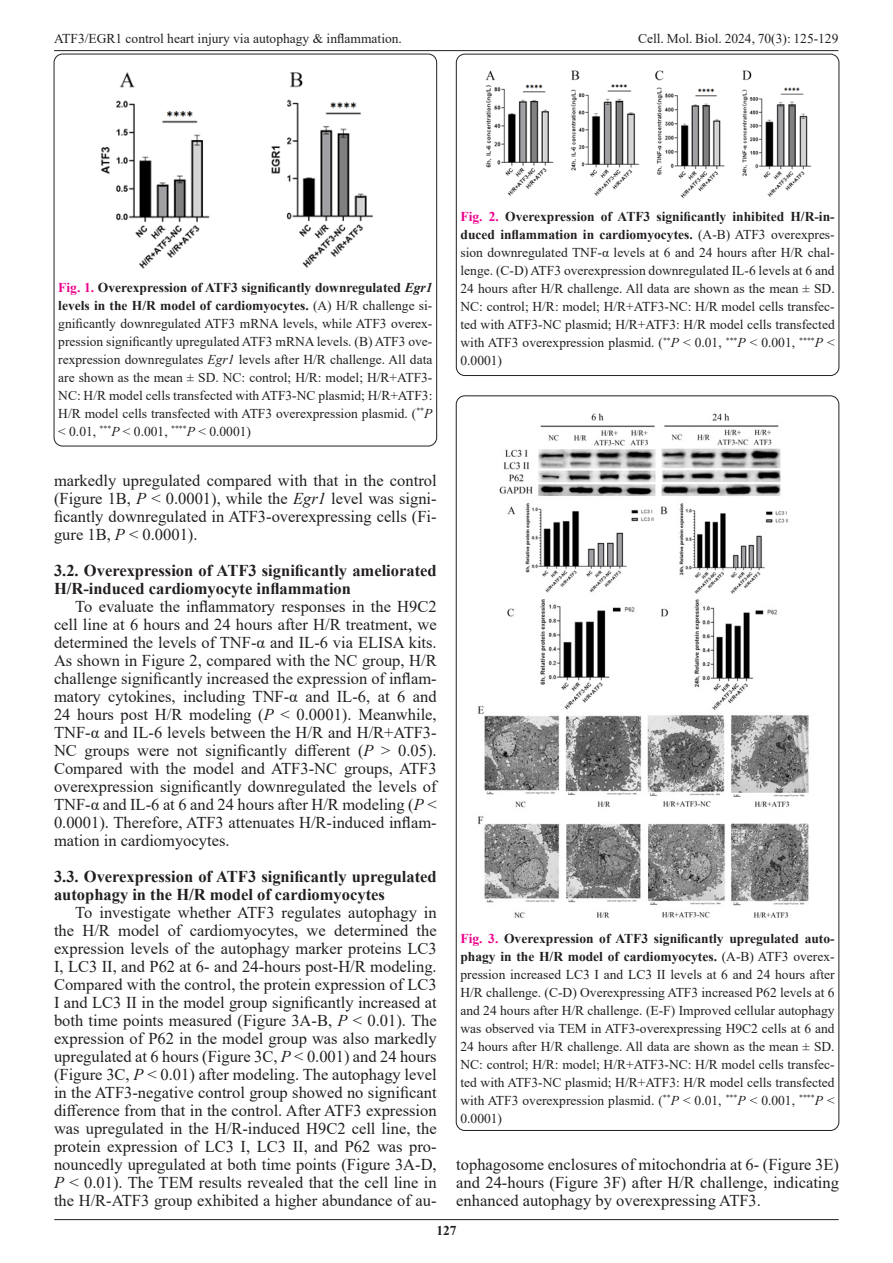
<style>
.page{position:relative;width:893px;height:1263px;background:#fff}
.page>*{position:absolute;margin:0;border:0;box-sizing:border-box;transform-origin:0 0}
.t1{font:16.5px/18px "Times New Roman";color:#231f20;text-align:justify}
.t2{font:700 16.5px/18px "Times New Roman";color:#231f20}
.t3{font:13.5px/18px "Times New Roman";color:#231f20;text-align:justify}
.t4{font:700 13.5px "Times New Roman";color:#231f20}
.s1{font-weight:700;color:#ed028c}
.s2{font-weight:700}
.s3{font-weight:700;font-style:italic}
.s4{font-style:italic}
</style>
<div class="page">
<hr style="left:54px;top:50px;width:784px;height:1px;background:#231f20">
<hr style="left:54px;top:1219px;width:785px;height:1px;background:#231f20">
<div style="left:54px;top:54px;width:383px;height:392px;border:1px solid #231f20;border-radius:9px"></div>
<img style="left:101px;top:72px;width:272px;height:197px">
<div style="left:456px;top:54px;width:383px;height:322px;border:1px solid #231f20;border-radius:9px"></div>
<img style="left:485px;top:70px;width:327px;height:129px">
<img style="left:477px;top:413px;width:332px;height:505px">
<p class="t3" style="left:54px;top:29px;width:349px">ATF3/EGR1 control heart injury via autophagy &amp; inflammation.</p>
<p class="t3" style="left:638px;top:29px;width:202px">Cell. Mol. Biol. 2024, 70(3): 125-129</p>
<p class="t3" style="left:58px;top:278px;width:376px"><span class="s1">Fig. 1.</span> <span class="s2">Overexpression of ATF3 significantly downregulated</span> <span class="s3">Egr1 </span><span class="s2">levels in the H/R model of cardiomyocytes.</span> (A) H/R challenge si&shy;gnificantly downregulated ATF3 mRNA levels, while ATF3 overex&shy;pression significantly upregulated ATF3 mRNA levels. (B) ATF3 ove&shy;rexpression downregulates <span class="s4">Egr1</span> levels after H/R challenge. All data are shown as the mean ± SD. NC: control; H/R: model; H/R+ATF3- NC: H/R model cells transfected with ATF3-NC plasmid; H/R+ATF3:<br>H/R model cells transfected with ATF3 overexpression plasmid. (<sup>**</sup><span class="s4">P </span>&lt; 0.01, <sup>***</sup><span class="s4">P</span> &lt; 0.001, <sup>****</sup><span class="s4">P</span> &lt; 0.0001)</p>
<p class="t1" style="left:54px;top:471px;width:384px">markedly upregulated compared with that in the control (Figure 1B, <span class="s4">P</span> &lt; 0.0001), while the <span class="s4">Egr1</span> level was signi&shy;ficantly downregulated in ATF3-overexpressing cells (Fi&shy;gure 1B, <span class="s4">P</span> &lt; 0.0001).</p>
<p class="t2" style="left:54px;top:561px;width:384px">3.2. Overexpression of ATF3 significantly ameliorated<br>H/R-induced cardiomyocyte inflammation</p>
<p class="t1" style="left:54px;top:597px;width:384px;text-indent:21px">To evaluate the inflammatory responses in the H9C2 cell line at 6 hours and 24 hours after H/R treatment, we determined the levels of TNF-α and IL-6 via ELISA kits.<br>As shown in Figure 2, compared with the NC group, H/R challenge significantly increased the expression of inflam&shy;matory cytokines, including TNF-α and IL-6, at 6 and 24 hours post H/R modeling (<span class="s4">P</span> &lt; 0.0001). Meanwhile, TNF-α and IL-6 levels between the H/R and H/R+ATF3- NC groups were not significantly different (<span class="s4">P</span> &gt; 0.05).<br>Compared with the model and ATF3-NC groups, ATF3 overexpression significantly downregulated the levels of TNF-α and IL-6 at 6 and 24 hours after H/R modeling (<span class="s4">P</span> &lt; 0.0001). Therefore, ATF3 attenuates H/R-induced inflam&shy;mation in cardiomyocytes.</p>
<p class="t2" style="left:54px;top:867px;width:384px">3.3. Overexpression of ATF3 significantly upregulated autophagy in the H/R model of cardiomyocytes</p>
<p class="t1" style="left:54px;top:903px;width:384px;text-indent:21px">To investigate whether ATF3 regulates autophagy in the H/R model of cardiomyocytes, we determined the expression levels of the autophagy marker proteins LC3<br>I, LC3 II, and P62 at 6- and 24-hours post-H/R modeling.<br>Compared with the control, the protein expression of LC3<br>I and LC3 II in the model group significantly increased at both time points measured (Figure 3A-B, <span class="s4">P</span> &lt; 0.01). The expression of P62 in the model group was also markedly upregulated at 6 hours (Figure 3C, <span class="s4">P</span> &lt; 0.001) and 24 hours (Figure 3C, <span class="s4">P</span> &lt; 0.01) after modeling. The autophagy level in the ATF3-negative control group showed no significant difference from that in the control. After ATF3 expression was upregulated in the H/R-induced H9C2 cell line, the protein expression of LC3 I, LC3 II, and P62 was pro&shy;nouncedly upregulated at both time points (Figure 3A-D, <span class="s4">P</span> &lt; 0.01). The TEM results revealed that the cell line in the H/R-ATF3 group exhibited a higher abundance of au-</p>
<p class="t3" style="left:460px;top:207px;width:376px"><span class="s1">Fig. 2.</span> <span class="s2">Overexpression of ATF3 significantly inhibited H/R-in&shy;duced inflammation in cardiomyocytes.</span> (A-B) ATF3 overexpres&shy;sion downregulated TNF-α levels at 6 and 24 hours after H/R chal&shy;lenge. (C-D) ATF3 overexpression downregulated IL-6 levels at 6 and 24 hours after H/R challenge. All data are shown as the mean ± SD.<br>NC: control; H/R: model; H/R+ATF3-NC: H/R model cells transfec&shy;ted with ATF3-NC plasmid; H/R+ATF3: H/R model cells transfected with ATF3 overexpression plasmid. (<sup>**</sup><span class="s4">P</span> &lt; 0.01, <sup>***</sup><span class="s4">P</span> &lt; 0.001, <sup>****</sup><span class="s4">P</span> &lt; 0.0001)</p>
<p class="t3" style="left:460px;top:929px;width:376px"><span class="s1">Fig. 3.</span> <span class="s2">Overexpression of ATF3 significantly upregulated auto&shy;phagy in the H/R model of cardiomyocytes.</span> (A-B) ATF3 overex&shy;pression increased LC3 I and LC3 II levels at 6 and 24 hours after H/R challenge. (C-D) Overexpressing ATF3 increased P62 levels at 6 and 24 hours after H/R challenge. (E-F) Improved cellular autophagy was observed via TEM in ATF3-overexpressing H9C2 cells at 6 and 24 hours after H/R challenge. All data are shown as the mean ± SD.<br>NC: control; H/R: model; H/R+ATF3-NC: H/R model cells transfec&shy;ted with ATF3-NC plasmid; H/R+ATF3: H/R model cells transfected with ATF3 overexpression plasmid. (<sup>**</sup><span class="s4">P</span> &lt; 0.01, <sup>***</sup><span class="s4">P</span> &lt; 0.001, <sup>****</sup><span class="s4">P</span> &lt; 0.0001)</p>
<p class="t1" style="left:456px;top:1155px;width:384px">tophagosome enclosures of mitochondria at 6- (Figure 3E) and 24-hours (Figure 3F) after H/R challenge, indicating enhanced autophagy by overexpressing ATF3.</p>
<p class="t4" style="left:436px;top:1220px;width:22px">127</p>
</div>
